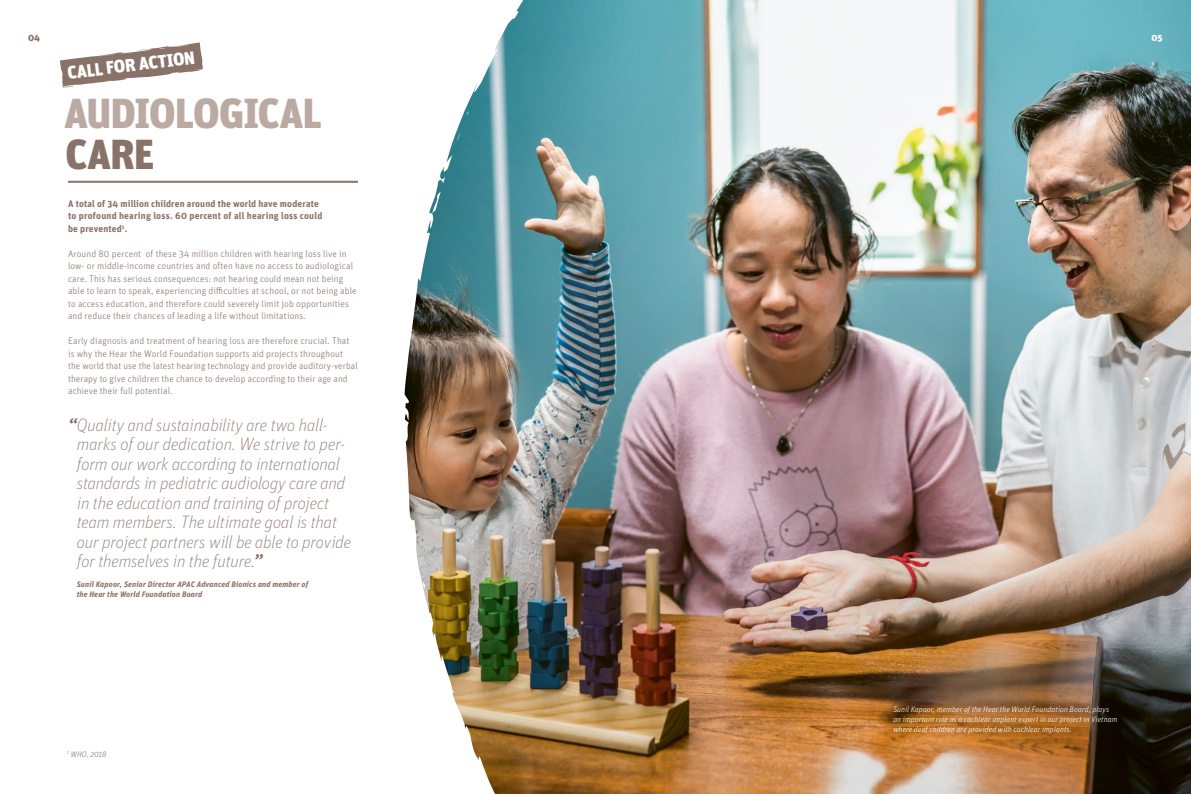
<style>
.page{position:relative;width:1191px;height:794px;background:#fff}
.page>*{position:absolute;margin:0;border:0;box-sizing:border-box;transform-origin:0 0}
.t1{font:900 42px "Unit OT";letter-spacing:-.035em;color:#baaaa2}
.t2{font:900 42px "Unit OT";color:#897369}
.t3{font:italic 100 18px/19.5px "Unit OT";letter-spacing:-.01em;color:#897369}
.t4{font:900 18px "Unit OT";color:#fff}
.t5{font:300 9.5px/12.5px "Unit OT";letter-spacing:.01em;color:#897369}
.t6{font:700 9.5px/12.5px "Unit OT";letter-spacing:.015em;color:#897369}
.t7{font:900 9.5px "Unit OT";color:#897369}
.t8{font:900 9.5px "Unit OT";color:#fff}
.t9{font:italic 300 8px/10px "Unit OT";letter-spacing:.01em;color:#fff}
.t10{font:italic 700 8px/10px "Unit OT";letter-spacing:.02em;color:#897369}
.t11{font:italic 300 8px "Unit OT";letter-spacing:.01em;color:#897369}
.s1{font-weight:700}
</style>
<div class="page">
<img style="left:404px;top:0;width:787px;height:794px">
<hr style="left:68px;top:181px;width:290px;height:2px;background:#897369">
<svg style="left:60px;top:42px;width:143px;height:45px"></svg>
<p class="t7" style="left:28px;top:32px;width:14px">04</p>
<h2 class="t4" style="left:66px;top:61px;width:130px;rotate:-7deg">CALL FOR ACTION</h2>
<h1 class="t1" style="left:64px;top:86px;width:260px">AUDIOLOGICAL</h1>
<h1 class="t2" style="left:65px;top:127px;width:91px">CARE</h1>
<p class="t6" style="left:68px;top:197px;width:256px">A total of 34 million children around the world have moderate to profound hearing loss. 60 percent of all hearing loss could be prevented<sup>1</sup>.</p>
<p class="t5" style="left:68px;top:247px;width:290px">Around 80 percent of these 34 million children with hearing loss live in low- or middle-income countries and often have no access to audiological care. This has serious consequences: not hearing could mean not being able to learn to speak, experiencing difficulties at school, or not being able to access education, and therefore could severely limit job opportunities and reduce their chances of leading a life without limitations.</p>
<p class="t5" style="left:68px;top:335px;width:291px">Early diagnosis and treatment of hearing loss are therefore crucial. That is why the Hear the World Foundation supports aid projects throughout<br>the world that use the latest hearing technology and provide auditory-verbal therapy to give children the chance to develop according to their age and achieve their full potential.</p>
<p class="t3" style="left:77px;top:415px;width:276px;text-indent:-9px"><span class="s1">“</span>Quality and sustainability are two hall&shy;marks of our dedication. We strive to per&shy;form our work according to international standards in pediatric audiology care and in the education and training of project team members. The ultimate goal is that our project partners will be able to provide for themselves in the future.<span class="s1">”</span></p>
<p class="t10" style="left:77px;top:579px;width:233px">Sunil Kapoor, Senior Director APAC Advanced Bionics and member of the Hear the World Foundation Board</p>
<p class="t11" style="left:67px;top:749px;width:41px"><sup>1</sup> WHO, 2018</p>
<p class="t8" style="left:1151px;top:32px;width:13px">05</p>
<p class="t9" style="left:893px;top:704px;width:226px">Sunil Kapoor, member of the Hear the World Foundation Board, plays an important role as a cochlear implant expert in our project in Vietnam where deaf children are provided with cochlear implants.</p>
</div>
